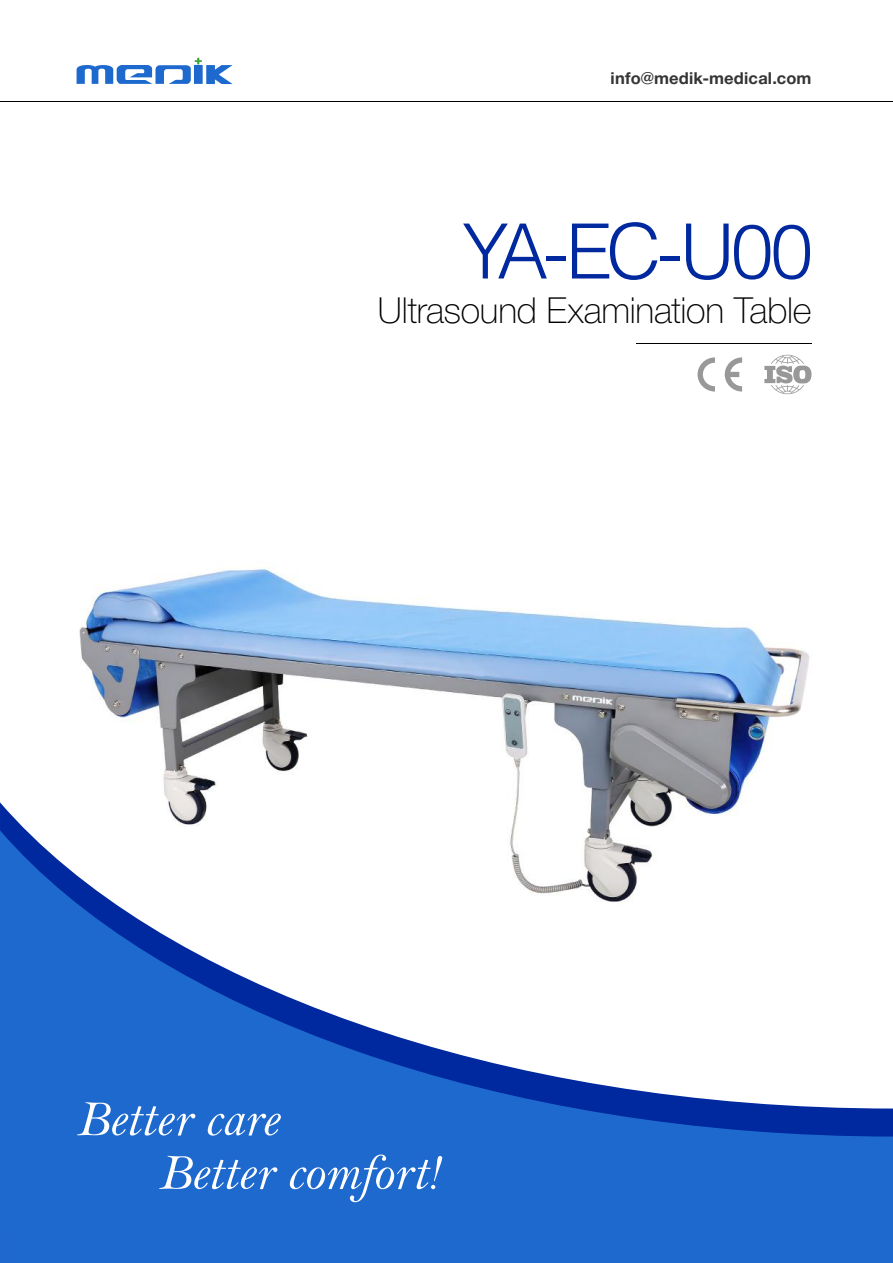
<style>
.page{position:relative;width:893px;height:1263px;background:#fff}
.page>*{position:absolute;margin:0;border:0;box-sizing:border-box;transform-origin:0 0}
.t1{font:300 76.35px "Helvetica";letter-spacing:-.065em;color:#00289f}
.t2{font:italic 51.15px "Bell";letter-spacing:-.005em;color:#fff}
.t3{font:100 36px "Helvetica Neue Cyr";letter-spacing:-.01em;color:#000}
.t4{font:700 16.5px "Helvetica Neue Cyr";letter-spacing:.01em;color:#353535}
</style>
<div class="page">
<img style="left:79px;top:371px;width:731px;height:431px">
<svg style="left:0;top:802px;width:739px;height:28px"></svg>
<hr style="left:636px;top:343px;width:176px;height:1px;background:#000">
<hr style="left:0;top:102px;width:892px;height:1px;background:#000">
<svg style="left:77px;top:58px;width:156px;height:26px"></svg>
<svg style="left:698px;top:357px;width:17px;height:35px"></svg>
<svg style="left:725px;top:357px;width:17px;height:35px"></svg>
<svg style="left:764px;top:355px;width:48px;height:39px"></svg>
<svg style="left:0;top:830px;width:893px;height:433px;fill:#1e69cd"></svg>
<p class="t4" style="left:611px;top:69px;width:202px">info@medik-medical.com</p>
<h1 class="t1" style="left:462px;top:190px;width:352px">YA-EC-U00</h1>
<p class="t3" style="left:378px;top:290px;width:435px">Ultrasound Examination Table</p>
<h2 class="t2" style="left:77px;top:1090px;width:204px">Better care</h2>
<h2 class="t2" style="left:159px;top:1143px;width:283px">Better comfort!</h2>
</div>
